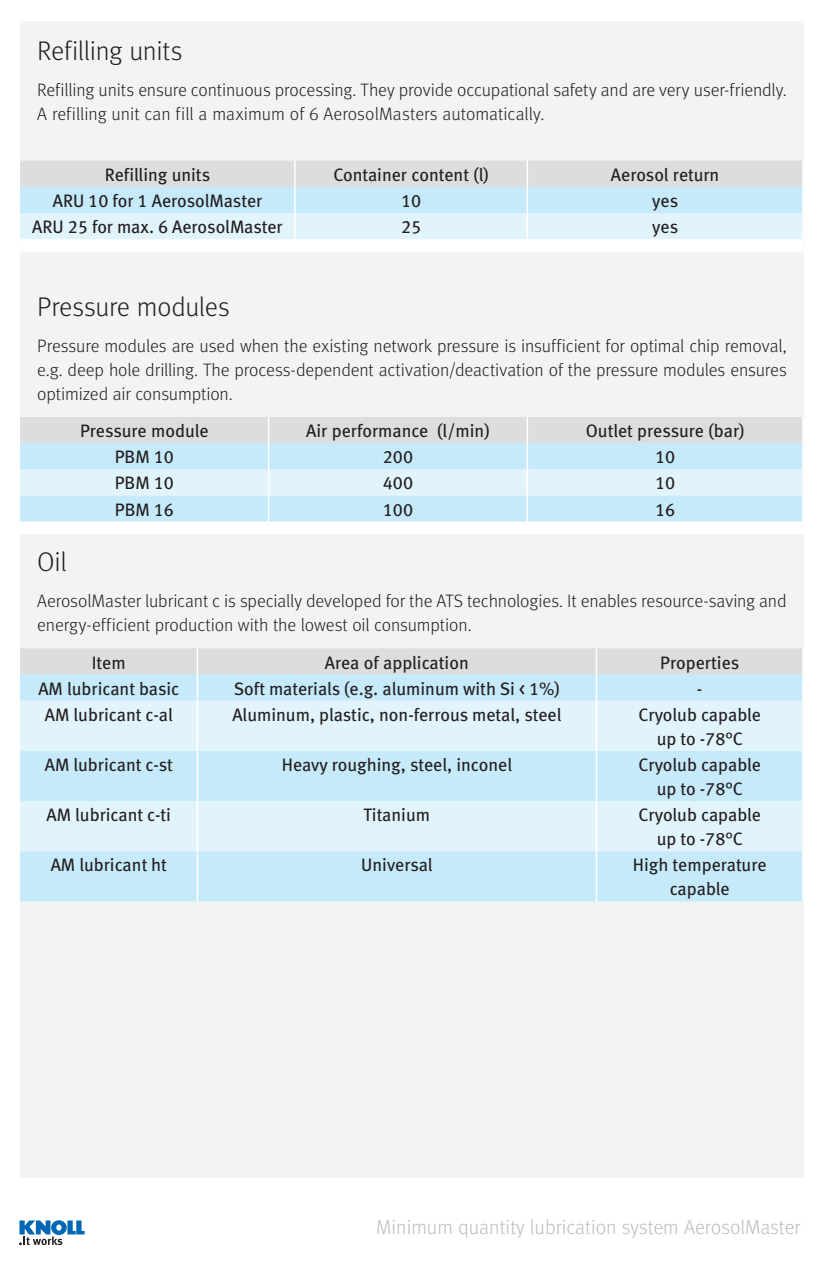
<style>
.page{position:relative;width:825px;height:1263px;background:#fff}
.page>*{position:absolute;margin:0;border:0;box-sizing:border-box;transform-origin:0 0}
.t1{font:27px "Meta Light LF";letter-spacing:-.01em;color:#231f20}
.t2{font:20.25px "Meta Light LF";color:#bcbdc0}
.t3{font:18px/24px "Meta Book LF";color:#231f20;text-align:center}
.t4{font:18px/24px "Meta Light LF";letter-spacing:-.005em;color:#231f20}
</style>
<div class="page">
<svg style="left:19px;top:1220px;width:66px;height:25px"></svg>
<div style="left:20px;top:21px;width:784px;height:1157px;background:#f2f3f4"></div>
<svg style="left:20px;top:417px;width:783px;height:117px;background:#d7ebf4"></svg>
<div style="left:20px;top:851px;width:782px;height:50px;background:#c6eafa"></div>
<svg style="left:20px;top:701px;width:782px;height:150px;background:#d8f0fb"></svg>
<hr style="left:802px;top:648px;width:2px;height:26px;background:#fff">
<svg style="left:20px;top:648px;width:783px;height:53px;background:#d1e3ec"></svg>
<hr style="left:802px;top:674px;width:2px;height:27px;background:#fff">
<hr style="left:197px;top:701px;width:1px;height:50px;background:#fff">
<hr style="left:596px;top:701px;width:1px;height:50px;background:#fff">
<hr style="left:802px;top:701px;width:2px;height:50px;background:#fff">
<hr style="left:197px;top:751px;width:1px;height:50px;background:#fff">
<hr style="left:596px;top:751px;width:1px;height:50px;background:#fff">
<hr style="left:802px;top:751px;width:2px;height:50px;background:#fff">
<hr style="left:197px;top:801px;width:1px;height:50px;background:#fff">
<hr style="left:596px;top:801px;width:1px;height:50px;background:#fff">
<hr style="left:802px;top:801px;width:2px;height:50px;background:#fff">
<hr style="left:197px;top:851px;width:1px;height:50px;background:#fff">
<hr style="left:596px;top:851px;width:1px;height:50px;background:#fff">
<hr style="left:802px;top:851px;width:2px;height:50px;background:#fff">
<svg style="left:20px;top:161px;width:783px;height:91px;background:#dcecf3"></svg>
<h1 class="t1" style="left:37px;top:35px;width:147px">Refilling units</h1>
<p class="t4" style="left:37px;top:77px;width:751px">Refilling units ensure continuous processing. They provide occupational safety and are very user-friendly.<br>A refilling unit can fill a maximum of 6 AerosolMasters automatically.</p>
<p class="t3" style="left:105px;top:162px;width:107px">Refilling units</p>
<p class="t3" style="left:333px;top:162px;width:157px">Container content (l)</p>
<p class="t3" style="left:611px;top:162px;width:110px">Aerosol return</p>
<p class="t3" style="left:53px;top:189px;width:211px">ARU 10 for 1 AerosolMaster</p>
<p class="t3" style="left:401px;top:189px;width:22px">10</p>
<p class="t3" style="left:652px;top:189px;width:27px">yes</p>
<p class="t3" style="left:32px;top:215px;width:252px">ARU 25 for max. 6 AerosolMaster</p>
<p class="t3" style="left:401px;top:215px;width:22px">25</p>
<p class="t3" style="left:652px;top:215px;width:27px">yes</p>
<h1 class="t1" style="left:37px;top:291px;width:194px">Pressure modules</h1>
<p class="t4" style="left:37px;top:333px;width:751px;text-align:justify">Pressure modules are used when the existing network pressure is insufficient for optimal chip removal, e.g. deep hole drilling. The process-dependent activation/deactivation of the pressure modules ensures optimized air consumption.</p>
<p class="t3" style="left:80px;top:419px;width:130px">Pressure module</p>
<p class="t3" style="left:306px;top:419px;width:185px">Air performance (l/min)</p>
<p class="t3" style="left:586px;top:419px;width:160px">Outlet pressure (bar)</p>
<p class="t3" style="left:115px;top:445px;width:61px">PBM 10</p>
<p class="t3" style="left:383px;top:445px;width:32px">200</p>
<p class="t3" style="left:655px;top:445px;width:22px">10</p>
<p class="t3" style="left:115px;top:471px;width:61px">PBM 10</p>
<p class="t3" style="left:383px;top:471px;width:32px">400</p>
<p class="t3" style="left:655px;top:471px;width:22px">10</p>
<p class="t3" style="left:115px;top:497px;width:61px">PBM 16</p>
<p class="t3" style="left:383px;top:497px;width:32px">100</p>
<p class="t3" style="left:655px;top:497px;width:22px">16</p>
<h1 class="t1" style="left:37px;top:547px;width:31px">Oil</h1>
<p class="t4" style="left:37px;top:589px;width:751px">AerosolMaster lubricant c is specially developed for the ATS technologies. It enables resource-saving and energy-efficient production with the lowest oil consumption.</p>
<p class="t3" style="left:92px;top:650px;width:35px">Item</p>
<p class="t3" style="left:325px;top:650px;width:145px">Area of application</p>
<p class="t3" style="left:660px;top:650px;width:81px">Properties</p>
<p class="t3" style="left:38px;top:676px;width:142px">AM lubricant basic</p>
<p class="t3" style="left:234px;top:676px;width:328px">Soft materials (e.g. aluminum with Si &lt; 1%)</p>
<p class="t3" style="left:697px;top:676px;width:7px">-</p>
<p class="t3" style="left:45px;top:702px;width:129px">AM lubricant c-al</p>
<p class="t3" style="left:232px;top:702px;width:330px">Aluminum, plastic, non-ferrous metal, steel</p>
<p class="t3" style="left:638px;top:702px;width:124px">Cryolub capable up to -78°C</p>
<p class="t3" style="left:45px;top:752px;width:130px">AM lubricant c-st</p>
<p class="t3" style="left:282px;top:752px;width:232px">Heavy roughing, steel, inconel</p>
<p class="t3" style="left:638px;top:752px;width:124px">Cryolub capable up to -78°C</p>
<p class="t3" style="left:47px;top:803px;width:126px">AM lubricant c-ti</p>
<p class="t3" style="left:364px;top:803px;width:68px">Titanium</p>
<p class="t3" style="left:638px;top:803px;width:124px">Cryolub capable up to -78°C</p>
<p class="t3" style="left:51px;top:853px;width:118px">AM lubricant ht</p>
<p class="t3" style="left:361px;top:853px;width:73px">Universal</p>
<p class="t3" style="left:633px;top:853px;width:135px">High temperature capable</p>
<p class="t2" style="left:376px;top:1215px;width:426px">Minimum quantity lubrication system AerosolMaster</p>
</div>
